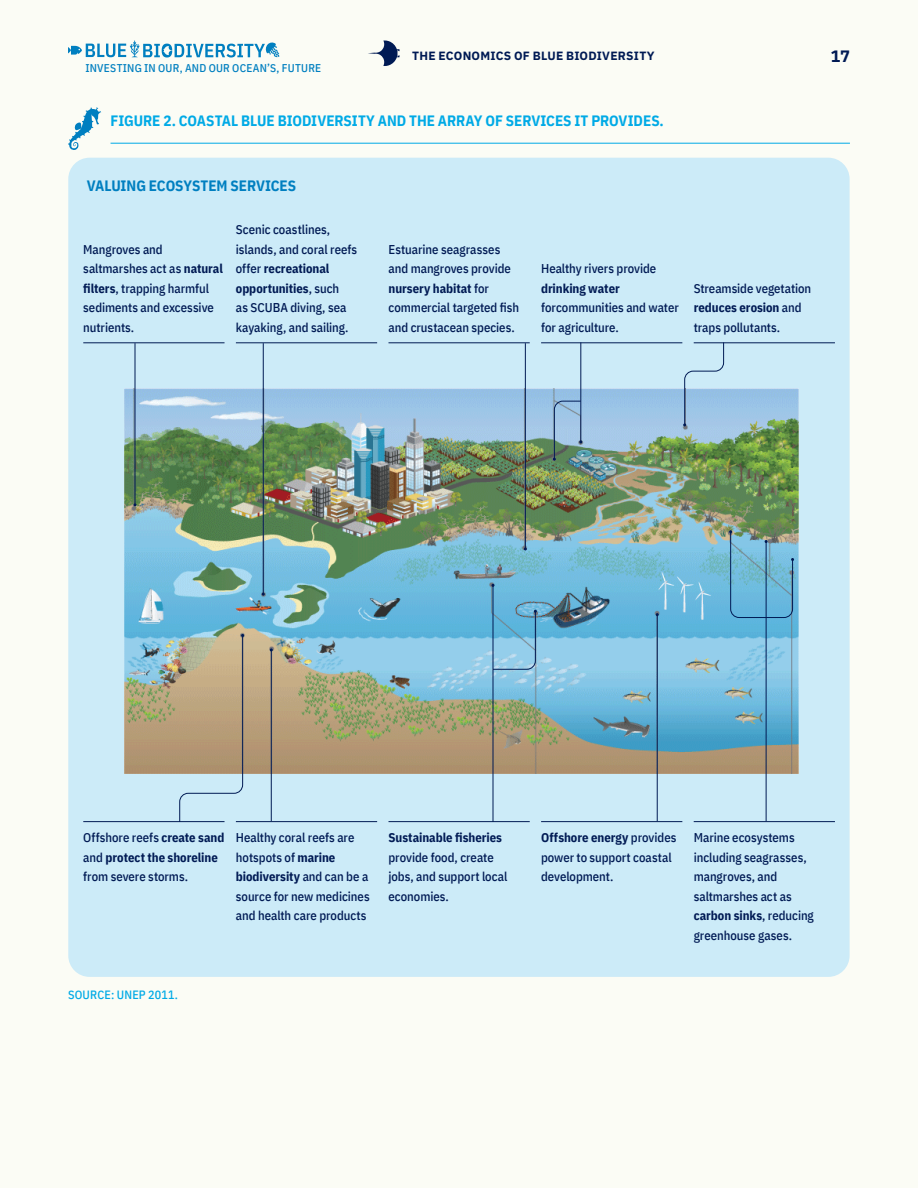
<style>
.page{position:relative;width:918px;height:1188px;background:#fbfcf5}
.page>*{position:absolute;margin:0;border:0;box-sizing:border-box;transform-origin:0 0}
.t1{font:700 16.5px "IBM Plex Sans";color:#001a54}
.FIGURE_TITLE{font:700 15px "IBM Plex Sans Cond";color:#00aae6}
.SMALL_BODY{font:700 15px "IBM Plex Sans Cond";letter-spacing:-.005em;color:#007fc0}
.SMALL_BODY-2{font:500 12.75px/19.5px "IBM Plex Sans Cond";color:#001a54}
.t2{font:700 12px "IBM Plex Sans";letter-spacing:.02em;color:#001a54}
.source{font:500 12px "IBM Plex Sans Cond";letter-spacing:.015em;color:#00aae6}
.t3{font:500 11.25px "IBM Plex Sans Cond";letter-spacing:.02em;color:#007fc0}
.s1{font-weight:700}
</style>
<div class="page">
<div style="left:68px;top:158px;width:782px;height:819px;background:#ccebf8;border-radius:21px"></div>
<hr style="left:111px;top:143px;width:739px;height:1px;background:#00aae6">
<img style="left:124px;top:388px;width:674px;height:386px">
<svg style="left:68px;top:107px;width:33px;height:43px"></svg>
<hr style="left:135px;top:343px;width:1px;height:162px;background:#001a54">
<hr style="left:525px;top:343px;width:1px;height:206px;background:#001a54">
<svg style="left:683px;top:342px;width:41px;height:84px"></svg>
<svg style="left:179px;top:634px;width:65px;height:189px"></svg>
<hr style="left:263px;top:343px;width:1px;height:251px;background:#001a54">
<hr style="left:580px;top:342px;width:1px;height:100px;background:#001a54">
<svg style="left:553px;top:400px;width:29px;height:61px;background:#83a6b7"></svg>
<hr style="left:83px;top:342px;width:142px;height:1px;background:#001a54">
<hr style="left:83px;top:821px;width:142px;height:1px;background:#001a54">
<hr style="left:694px;top:342px;width:141px;height:1px;background:#001a54">
<hr style="left:694px;top:821px;width:141px;height:1px;background:#001a54">
<hr style="left:541px;top:342px;width:141px;height:1px;background:#001a54">
<hr style="left:541px;top:821px;width:141px;height:1px;background:#001a54">
<hr style="left:389px;top:342px;width:141px;height:1px;background:#001a54">
<hr style="left:389px;top:821px;width:141px;height:1px;background:#001a54">
<hr style="left:236px;top:342px;width:141px;height:1px;background:#001a54">
<hr style="left:236px;top:821px;width:141px;height:1px;background:#001a54">
<hr style="left:271px;top:650px;width:1px;height:171px;background:#001a54">
<hr style="left:657px;top:615px;width:1px;height:206px;background:#001a54">
<hr style="left:493px;top:585px;width:1px;height:237px;background:#001a54">
<svg style="left:492px;top:610px;width:45px;height:60px;background:#75b5d6"></svg>
<hr style="left:766px;top:542px;width:1px;height:279px;background:#001a54">
<svg style="left:729px;top:530px;width:65px;height:88px;background:#6dadc7"></svg>
<svg style="left:368px;top:41px;width:32px;height:25px"></svg>
<svg style="left:68px;top:41px;width:211px;height:17px"></svg>
<p class="t3" style="left:85px;top:59px;width:237px">INVESTING IN OUR, AND OUR OCEAN’S, FUTURE</p>
<p class="t2" style="left:412px;top:46px;width:244px">THE ECONOMICS OF BLUE BIODIVERSITY</p>
<p class="t1" style="left:831px;top:43px;width:20px">17</p>
<p class="FIGURE_TITLE" style="left:111px;top:109px;width:555px">FIGURE 2. COASTAL BLUE BIODIVERSITY AND THE ARRAY OF SERVICES IT PROVIDES.</p>
<p class="SMALL_BODY" style="left:87px;top:174px;width:211px">VALUING ECOSYSTEM SERVICES</p>
<p class="SMALL_BODY-2" style="left:83px;top:239px;width:141px">Mangroves and saltmarshes act as <span class="s1">natural filters</span>, trapping harmful sediments and excessive nutrients.</p>
<p class="SMALL_BODY-2" style="left:236px;top:219px;width:123px">Scenic coastlines, islands, and coral reefs offer <span class="s1">recreational opportunities</span>, such<br>as SCUBA diving, sea kayaking, and sailing.</p>
<p class="SMALL_BODY-2" style="left:389px;top:239px;width:132px">Estuarine seagrasses and mangroves provide <span class="s1">nursery habitat</span> for commercial targeted fish and crustacean species.</p>
<p class="SMALL_BODY-2" style="left:541px;top:258px;width:139px">Healthy rivers provide <span class="s1">drinking water </span>forcommunities and water for agriculture.</p>
<p class="SMALL_BODY-2" style="left:694px;top:278px;width:119px">Streamside vegetation <span class="s1">reduces erosion</span> and traps pollutants.</p>
<p class="SMALL_BODY-2" style="left:389px;top:827px;width:120px"><span class="s1">Sustainable fisheries </span>provide food, create jobs, and support local economies.</p>
<p class="SMALL_BODY-2" style="left:83px;top:827px;width:143px">Offshore reefs <span class="s1">create sand </span>and <span class="s1">protect the shoreline </span>from severe storms.</p>
<p class="SMALL_BODY-2" style="left:236px;top:827px;width:135px">Healthy coral reefs are hotspots of <span class="s1">marine biodiversity</span> and can be a source for new medicines and health care products</p>
<p class="SMALL_BODY-2" style="left:694px;top:827px;width:122px">Marine ecosystems including seagrasses, mangroves, and saltmarshes act as <span class="s1">carbon sinks</span>, reducing greenhouse gases.</p>
<p class="SMALL_BODY-2" style="left:541px;top:827px;width:137px"><span class="s1">Offshore energy</span> provides power to support coastal development.</p>
<p class="source" style="left:68px;top:986px;width:112px">SOURCE: UNEP 2011.</p>
</div>
